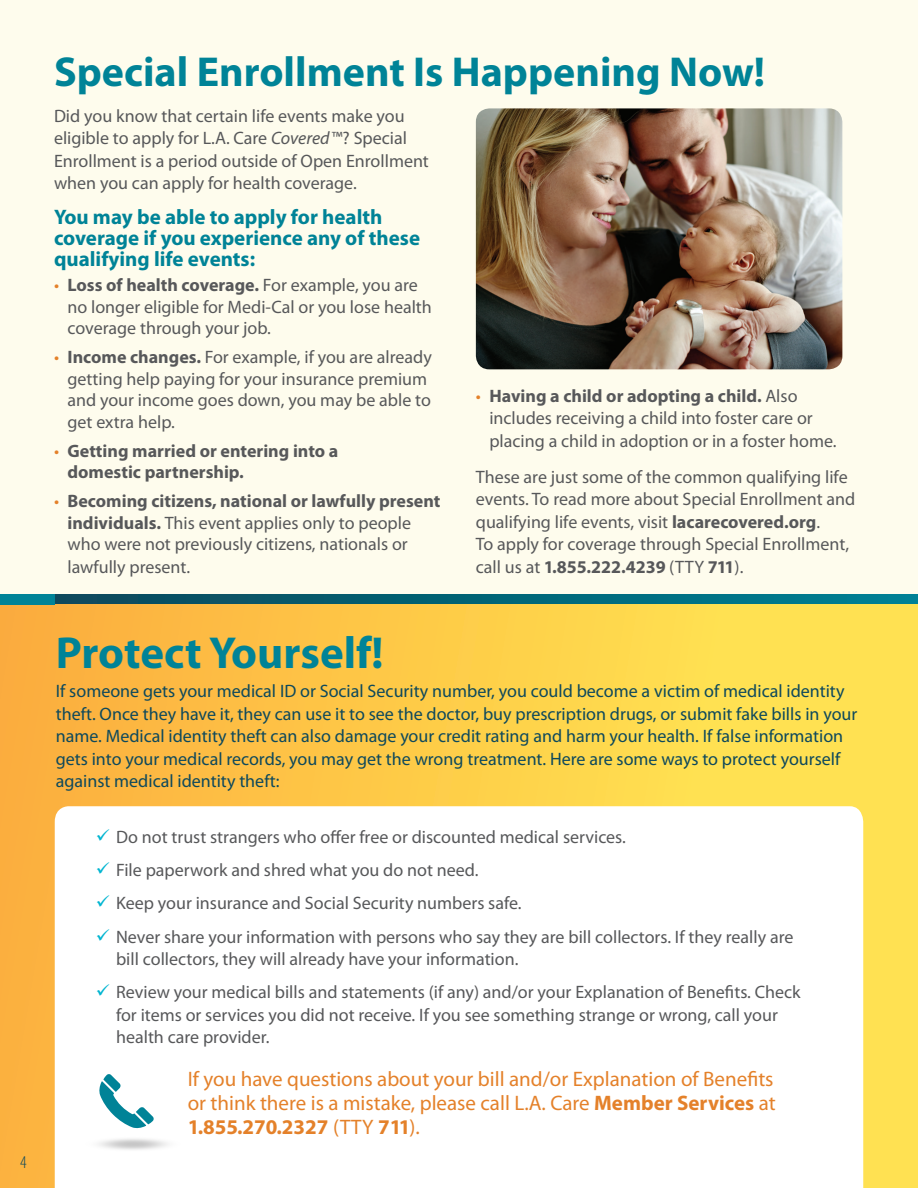
<style>
.page{position:relative;width:918px;height:1188px;background:#fefced}
.page>*{position:absolute;margin:0;border:0;box-sizing:border-box;transform-origin:0 0}
.t1{font:700 45px "Myriad Pro";color:#008397}
.t2{font:700 42px "Myriad Pro";color:#008397}
.t3{font:21px/24px "Myriad Pro";color:#e4812a;text-align:justify}
.t4{font:700 21px/21px "Myriad Pro";color:#008397}
.t5{font:18px/22.5px "Myriad Pro";color:#57585a}
.t6{font:18px/22.5px "Myriad Pro";color:#0e495c}
.t7{font:700 18px/21.8px "Myriad Pro";color:#57585a}
.t8{font:300 condensed 18px "Myriad Pro";color:#0e495c}
.s1{font-style:italic}
.s2{color:#e4812a}
.s3{font-weight:700}
.s4{font-weight:400;color:#e4812a}
</style>
<div class="page">
<svg style="left:55px;top:594px;width:863px;height:11px;background:#1a6e72"></svg>
<div style="left:0;top:605px;width:918px;height:583px;background:linear-gradient(to right,#fcb03e,#ffea54)"></div>
<div style="left:0;top:594px;width:55px;height:11px;background:#008397"></div>
<div style="left:55px;top:806px;width:809px;height:382px;background:#fff"></div>
<svg style="left:99px;top:1074px;width:55px;height:55px;background:#abd6dc"></svg>
<img style="left:81px;top:1133px;width:104px;height:22px">
<img style="left:476px;top:108px;width:366px;height:261px">
<svg style="left:97px;top:829px;width:12px;height:12px"></svg>
<svg style="left:97px;top:862px;width:12px;height:12px"></svg>
<svg style="left:97px;top:895px;width:12px;height:12px"></svg>
<svg style="left:97px;top:929px;width:12px;height:11px"></svg>
<svg style="left:97px;top:984px;width:12px;height:12px"></svg>
<p class="t8" style="left:20px;top:1152px;width:8px">4</p>
<h2 class="t2" style="left:54px;top:44px;width:713px">Special Enrollment Is Happening Now!</h2>
<p class="t5" style="left:54px;top:104px;width:376px">Did you know that certain life events make you eligible to apply for L.A. Care <span class="s1">Covered</span>™? Special Enrollment is a period outside of Open Enrollment when you can apply for health coverage.</p>
<h3 class="t4" style="left:54px;top:206px;width:368px">You may be able to apply for health coverage if you experience any of these qualifying life events:</h3>
<p class="t5" style="left:68px;top:274px;width:366px;line-height:21.8px;text-indent:-14px"><span class="s2">•</span> <span class="s3">Loss of health coverage.</span> For example, you are no longer eligible for Medi-Cal or you lose health coverage through your job.</p>
<p class="t5" style="left:68px;top:346px;width:366px;line-height:21.8px;text-indent:-14px"><span class="s2">•</span> <span class="s3">Income changes.</span> For example, if you are already getting help paying for your insurance premium and your income goes down, you may be able to get extra help.</p>
<p class="t7" style="left:68px;top:439px;width:272px;text-indent:-14px"><span class="s4">•</span> Getting married or entering into a domestic partnership.</p>
<p class="t5" style="left:68px;top:490px;width:374px;line-height:22px;text-indent:-14px"><span class="s2">•</span> <span class="s3">Becoming citizens, national or lawfully present individuals.</span> This event applies only to people who were not previously citizens, nationals or lawfully present.</p>
<p class="t5" style="left:489px;top:384px;width:349px;text-indent:-14px"><span class="s2">•</span> <span class="s3">Having a child or adopting a child.</span> Also includes receiving a child into foster care or placing a child in adoption or in a foster home.</p>
<p class="t5" style="left:476px;top:465px;width:381px">These are just some of the common qualifying life events. To read more about Special Enrollment and qualifying life events, visit <span class="s3">lacarecovered.org</span>.<br>To apply for coverage through Special Enrollment, call us at <span class="s3">1.855.222.4239</span> (TTY <span class="s3">711</span>).</p>
<h2 class="t1" style="left:56px;top:624px;width:329px">Protect Yourself!</h2>
<p class="t6" style="left:56px;top:680px;width:803px">If someone gets your medical ID or Social Security number, you could become a victim of medical identity theft. Once they have it, they can use it to see the doctor, buy prescription drugs, or submit fake bills in your name. Medical identity theft can also damage your credit rating and harm your health. If false information gets into your medical records, you may get the wrong treatment. Here are some ways to protect yourself against medical identity theft:</p>
<p class="t5" style="left:116px;top:825px;width:511px">Do not trust strangers who offer free or discounted medical services.</p>
<p class="t5" style="left:116px;top:858px;width:364px">File paperwork and shred what you do not need.</p>
<p class="t5" style="left:116px;top:892px;width:407px">Keep your insurance and Social Security numbers safe.</p>
<p class="t5" style="left:116px;top:925px;width:679px">Never share your information with persons who say they are bill collectors. If they really are bill collectors, they will already have your information.</p>
<p class="t5" style="left:116px;top:981px;width:686px">Review your medical bills and statements (if any) and/or your Explanation of Benefits. Check for items or services you did not receive. If you see something strange or wrong, call your health care provider.</p>
<p class="t3" style="left:188px;top:1067px;width:590px">If you have questions about your bill and/or Explanation of Benefits or think there is a mistake, please call L.A. Care <span class="s3">Member Services</span> at <span class="s3">1.855.270.2327</span> (TTY <span class="s3">711</span>).</p>
</div>
